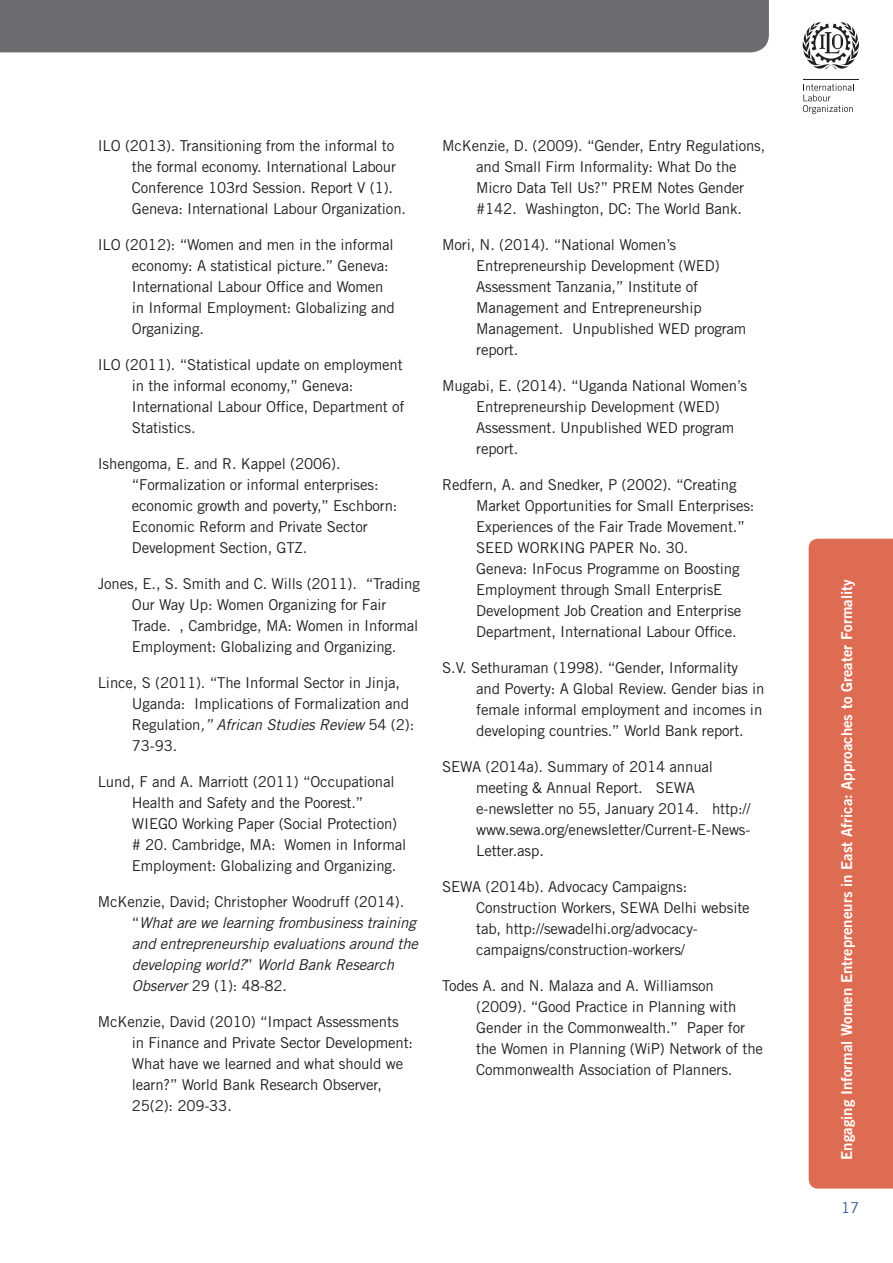
<style>
.page{position:relative;width:893px;height:1263px;background:#fff}
.page>*{position:absolute;margin:0;border:0;box-sizing:border-box;transform-origin:0 0}
.t1{font:15px/21px "Trade Gothic LT Std";letter-spacing:-.01em;color:#231f20}
.t2{font:italic 15px/21px "Trade Gothic LT Std";letter-spacing:-.01em;color:#231f20}
.t3{font:15px "Trade Gothic LT Std Bd 2";color:#fff}
.t4{font:15px "Trade Gothic LT Std";color:#376092}
.s1{font-style:italic}
.s2{font-style:normal}
</style>
<div class="page">
<div style="left:809px;top:539px;width:84px;height:649px;background:#dd6c53"></div>
<div style="left:0;top:0;width:769px;height:52px;background:#6c6d70"></div>
<hr style="left:803px;top:80px;width:55px;height:1px;background:#231f20">
<svg style="left:803px;top:84px;width:51px;height:30px"></svg>
<svg style="left:803px;top:22px;width:56px;height:47px"></svg>
<p class="t1" style="left:132px;top:135px;width:276px;text-indent:-34px">ILO (2013). Transitioning from the informal to the formal economy. International Labour Conference 103rd Session. Report V (1).<br>Geneva: International Labour Organization.</p>
<p class="t1" style="left:132px;top:234px;width:265px;text-indent:-34px">ILO (2012): “Women and men in the informal economy: A statistical picture.” Geneva:<br>International Labour Office and Women in Informal Employment: Globalizing and Organizing.</p>
<p class="t1" style="left:132px;top:354px;width:274px;text-indent:-34px">ILO (2011). “Statistical update on employment in the informal economy,” Geneva:<br>International Labour Office, Department of Statistics.</p>
<p class="t1" style="left:132px;top:453px;width:267px;text-indent:-34px">Ishengoma, E. and R. Kappel (2006). “Formalization or informal enterprises: economic growth and poverty,” Eschborn:<br>Economic Reform and Private Sector Development Section, GTZ.</p>
<p class="t1" style="left:132px;top:573px;width:290px;text-indent:-34px">Jones, E., S. Smith and C. Wills (2011). “Trading Our Way Up: Women Organizing for Fair Trade. , Cambridge, MA: Women in Informal Employment: Globalizing and Organizing.</p>
<p class="t1" style="left:132px;top:672px;width:284px;text-indent:-34px">Lince, S (2011). “The Informal Sector in Jinja, Uganda: Implications of Formalization and Regulation<span class="s1">,” African Studies Review</span> 54 (2):<br>73-93.</p>
<p class="t1" style="left:132px;top:771px;width:276px;text-indent:-34px">Lund, F and A. Marriott (2011) “Occupational Health and Safety and the Poorest.” WIEGO Working Paper (Social Protection) # 20. Cambridge, MA: Women in Informal Employment: Globalizing and Organizing.</p>
<p class="t2" style="left:132px;top:892px;width:288px;text-indent:-34px"><span class="s2">McKenzie, David; Christopher Woodruff (2014). “</span>What are we learning frombusiness training and entrepreneurship evaluations around the developing world?<span class="s2">”</span> World Bank Research Observer <span class="s2">29 (1): 48-82.</span></p>
<p class="t1" style="left:132px;top:1011px;width:283px;text-indent:-34px">McKenzie, David (2010) “Impact Assessments in Finance and Private Sector Development:<br>What have we learned and what should we learn?” World Bank Research Observer, 25(2): 209-33.</p>
<p class="t1" style="left:476px;top:135px;width:291px;text-indent:-34px">McKenzie, D. (2009). “Gender, Entry Regulations, and Small Firm Informality: What Do the Micro Data Tell Us?” PREM Notes Gender #142. Washington, DC: The World Bank.</p>
<p class="t1" style="left:476px;top:234px;width:272px;text-indent:-34px">Mori, N. (2014). “National Women’s<br>Entrepreneurship Development (WED)<br>Assessment Tanzania,” Institute of<br>Management and Entrepreneurship<br>Management. Unpublished WED program report.</p>
<p class="t1" style="left:476px;top:375px;width:272px;text-indent:-34px">Mugabi, E. (2014). “Uganda National Women’s<br>Entrepreneurship Development (WED)<br>Assessment. Unpublished WED program report.</p>
<p class="t1" style="left:476px;top:474px;width:280px;text-indent:-34px">Redfern, A. and Snedker, P (2002). “Creating Market Opportunities for Small Enterprises:<br>Experiences of the Fair Trade Movement.” SEED WORKING PAPER No. 30.<br>Geneva: InFocus Programme on Boosting Employment through Small EnterprisE Development Job Creation and Enterprise Department, International Labour Office.</p>
<p class="t1" style="left:476px;top:657px;width:290px;text-indent:-34px">S.V. Sethuraman (1998). “Gender, Informality and Poverty: A Global Review. Gender bias in female informal employment and incomes in developing countries.” World Bank report.</p>
<p class="t1" style="left:476px;top:756px;width:276px;text-indent:-34px">SEWA (2014a). Summary of 2014 annual meeting &amp; Annual Report. SEWA e-newsletter no 55, January 2014. http:// www.sewa.org/enewsletter/Current-E-News-Letter.asp.</p>
<p class="t1" style="left:476px;top:876px;width:275px;text-indent:-34px">SEWA (2014b). Advocacy Campaigns:<br>Construction Workers, SEWA Delhi website tab, http://sewadelhi.org/advocacy&shy;campaigns/construction-workers/</p>
<p class="t1" style="left:476px;top:975px;width:288px;text-indent:-34px">Todes A. and N. Malaza and A. Williamson (2009). “Good Practice in Planning with Gender in the Commonwealth.” Paper for the Women in Planning (WiP) Network of the Commonwealth Association of Planners.</p>
<p class="t3" style="left:837px;top:1160px;width:582px;rotate:-90deg">Engaging Informal Women Entrepreneurs in East Africa: Approaches to Greater Formality</p>
<p class="t4" style="left:841px;top:1198px;width:20px">17</p>
</div>
